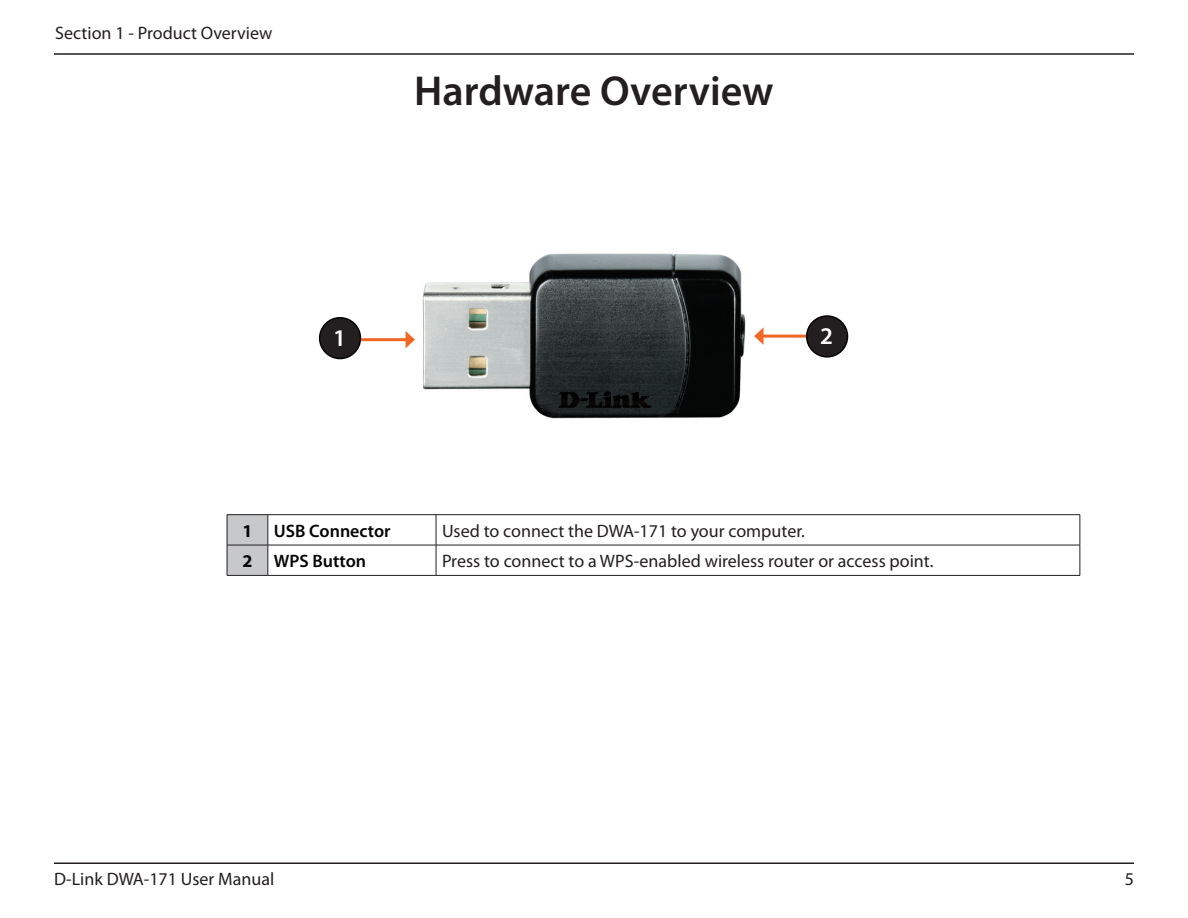
<style>
.page{position:relative;width:1188px;height:918px;background:#fff}
.page>*{position:absolute;margin:0;border:0;box-sizing:border-box;transform-origin:0 0}
.t1{font:600 42px "Myriad Pro";color:#231f20}
.t2{font:600 24px "Myriad Pro";color:#fff}
.t3{font:18px "Myriad Pro";color:#231f20}
.t4{font:600 18px "Myriad Pro";color:#040503}
.s1{font-weight:700}
</style>
<div class="page">
<hr style="left:54px;top:53px;width:1080px;height:2px;background:#231f20">
<hr style="left:54px;top:862px;width:1080px;height:2px;background:#231f20">
<img style="left:349px;top:253px;width:469px;height:166px">
<svg style="left:228px;top:515px;width:40px;height:60px;background:#c2c3c5"></svg>
<hr style="left:227px;top:515px;width:1px;height:30px;background:#231f20">
<hr style="left:227px;top:514px;width:41px;height:1px;background:#231f20">
<hr style="left:268px;top:515px;width:1px;height:30px;background:#231f20">
<hr style="left:268px;top:514px;width:168px;height:1px;background:#231f20">
<hr style="left:436px;top:515px;width:1px;height:30px;background:#231f20">
<hr style="left:1080px;top:515px;width:1px;height:30px;background:#231f20">
<hr style="left:436px;top:514px;width:644px;height:1px;background:#231f20">
<hr style="left:227px;top:545px;width:1px;height:30px;background:#231f20">
<hr style="left:227px;top:545px;width:41px;height:1px;background:#231f20">
<hr style="left:227px;top:575px;width:41px;height:1px;background:#231f20">
<hr style="left:268px;top:545px;width:1px;height:30px;background:#231f20">
<hr style="left:268px;top:545px;width:168px;height:1px;background:#231f20">
<hr style="left:268px;top:575px;width:168px;height:1px;background:#231f20">
<hr style="left:436px;top:545px;width:1px;height:30px;background:#231f20">
<hr style="left:1080px;top:545px;width:1px;height:30px;background:#231f20">
<hr style="left:436px;top:545px;width:644px;height:1px;background:#231f20">
<hr style="left:436px;top:575px;width:644px;height:1px;background:#231f20">
<hr style="left:361px;top:338px;width:47px;height:3px;background:#f26724">
<svg style="left:406px;top:331px;width:9px;height:17px"></svg>
<div style="left:320px;top:318px;width:40px;height:41px;background:#231f20;border-radius:50%"></div>
<div style="left:319px;top:317px;width:42px;height:42px;border:2px solid #040503;border-radius:50%"></div>
<hr style="left:761px;top:335px;width:58px;height:3px;background:#f26724">
<svg style="left:754px;top:327px;width:10px;height:18px"></svg>
<div style="left:807px;top:316px;width:41px;height:41px;background:#231f20;border-radius:50%"></div>
<div style="left:806px;top:315px;width:42px;height:43px;border:2px solid #040503;border-radius:50%"></div>
<p class="t3" style="left:55px;top:22px;width:219px">Section 1 - Product Overview</p>
<h1 class="t1" style="left:414px;top:64px;width:361px">Hardware Overview</h1>
<h2 class="t2" style="left:333px;top:323px;width:14px">1</h2>
<h2 class="t2" style="left:820px;top:321px;width:14px">2</h2>
<p class="t4" style="left:242px;top:519px;width:150px"><span class="s1">1</span> USB Connector</p>
<p class="t3" style="left:442px;top:519px;width:364px">Used to connect the DWA-171 to your computer.</p>
<p class="t4" style="left:242px;top:549px;width:125px"><span class="s1">2</span> WPS Button</p>
<p class="t3" style="left:442px;top:550px;width:493px">Press to connect to a WPS-enabled wireless router or access point.</p>
<p class="t3" style="left:54px;top:868px;width:222px">D-Link DWA-171 User Manual</p>
<p class="t3" style="left:1125px;top:868px;width:11px">5</p>
</div>
